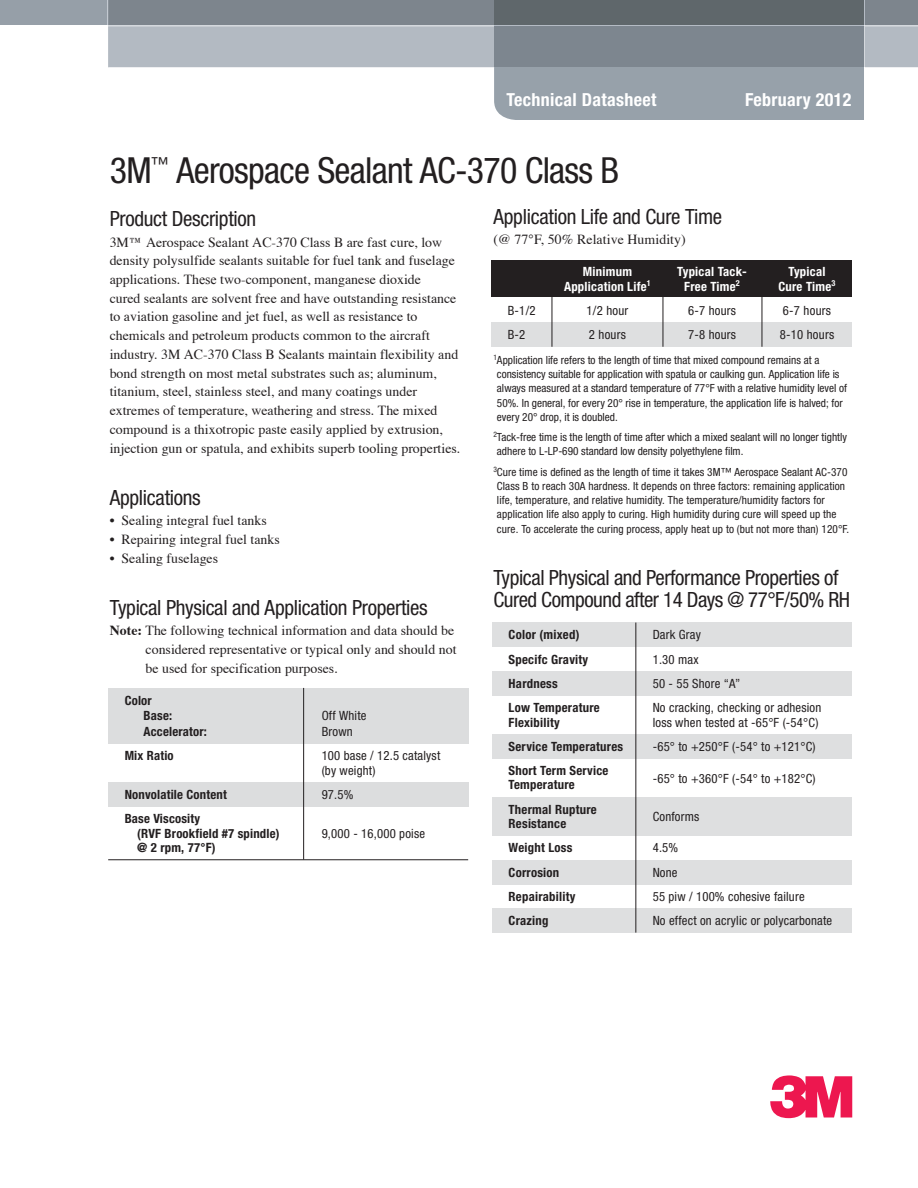
<style>
.page{position:relative;width:918px;height:1188px;background:#fff}
.page>*{position:absolute;margin:0;border:0;box-sizing:border-box;transform-origin:0 0}
.t1{font:60px "Logo 3 M Font";color:#ed174f}
.t2{font:condensed 36px "Helvetica Neue";letter-spacing:-.02em;color:#231f20}
.t3{font:condensed 21px/22.5px "Helvetica Neue";letter-spacing:-.015em;color:#231f20}
.t4{font:700 condensed 18px "Helvetica Neue";letter-spacing:.02em;color:#fff}
.t5{font:13.8px/18.8px "Times";color:#231f20}
.t6{font:condensed 12.75px/14.2px "Helvetica Neue";letter-spacing:.015em;color:#231f20}
.t7{font:700 condensed 12.75px/24.3px "Helvetica Neue";letter-spacing:.02em;color:#231f20}
.t8{font:700 condensed 12.75px "Helvetica Neue";letter-spacing:.02em;color:#fff}
.t9{font:700 condensed 12.75px "Helvetica Neue";color:#231f20}
.t10{font:condensed 11.25px/14.2px "Helvetica Neue";color:#231f20}
.s1{font-family:"Times New Roman"}
.s2{font-weight:700}
</style>
<div class="page">
<div style="left:492px;top:671px;width:360px;height:25px;background:#dedfe0"></div>
<div style="left:492px;top:734px;width:360px;height:25px;background:#dedfe0"></div>
<div style="left:492px;top:797px;width:360px;height:39px;background:#dedfe0"></div>
<div style="left:492px;top:860px;width:360px;height:24px;background:#dedfe0"></div>
<div style="left:492px;top:909px;width:360px;height:24px;background:#dedfe0"></div>
<div style="left:492px;top:623px;width:360px;height:24px;background:#dedfe0"></div>
<div style="left:494px;top:67px;width:370px;height:53px;background:#97a1aa"></div>
<svg style="left:0;top:0;width:918px;height:67px;background:#949ba2"></svg>
<div style="left:108px;top:688px;width:360px;height:55px;background:#dcddde"></div>
<div style="left:108px;top:782px;width:360px;height:24px;background:#dcddde"></div>
<hr style="left:108px;top:859px;width:360px;height:1px;background:#231f20">
<hr style="left:303px;top:688px;width:1px;height:172px;background:#231f20">
<hr style="left:635px;top:623px;width:1px;height:310px;background:#231f20">
<div style="left:492px;top:323px;width:360px;height:24px;background:#dedfe0"></div>
<div style="left:492px;top:260px;width:360px;height:36px;background:#231f20"></div>
<hr style="left:552px;top:295px;width:1px;height:52px;background:#231f20">
<hr style="left:663px;top:295px;width:1px;height:52px;background:#231f20">
<hr style="left:762px;top:295px;width:1px;height:52px;background:#231f20">
<h3 class="t4" style="left:506px;top:93px;width:152px">Technical Datasheet</h3>
<h3 class="t4" style="left:745px;top:93px;width:108px">February 2012</h3>
<h2 class="t2" style="left:110px;top:157px;width:511px">3M<sup>™</sup> Aerospace Sealant AC-370 Class B</h2>
<h3 class="t3" style="left:110px;top:209px;width:148px">Product Description</h3>
<p class="t5" style="left:110px;top:234px;width:352px">3M™ Aerospace Sealant AC-370 Class B are fast cure, low density polysulfide sealants suitable for fuel tank and fuselage applications. Th<span class="s1">ese</span> two-component, manganese dioxide<br>cured sealants are solvent free and have outstanding resistance to aviation gasoline and jet fuel, as well as resistance to chemicals and petroleum products common to the aircraft industry. 3M AC-370 Class B Sealants maintain flexibility and bond strength on most metal substrates such as; aluminum, titanium, steel, stainless steel, and many coatings under extremes of temperature, weathering and stress. The mixed compound is a thixotropic paste easily applied by extrusion, injection gun or spatula, and exhibits superb tooling properties.</p>
<h3 class="t3" style="left:110px;top:488px;width:93px">Applications</h3>
<p class="t5" style="left:110px;top:512px;width:159px">• Sealing integral fuel tanks</p>
<p class="t5" style="left:110px;top:531px;width:172px">• Repairing integral fuel tanks</p>
<p class="t5" style="left:110px;top:550px;width:110px">• Sealing fuselages</p>
<h3 class="t3" style="left:494px;top:207px;width:230px">Application Life and Cure Time</h3>
<p class="t5" style="left:494px;top:232px;width:194px">(@ 77°F, 50% Relative Humidity)</p>
<p class="t8" style="left:583px;top:267px;width:51px">Minimum</p>
<p class="t8" style="left:677px;top:267px;width:71px">Typical Tack-</p>
<p class="t8" style="left:788px;top:267px;width:39px">Typical</p>
<p class="t8" style="left:564px;top:281px;width:88px">Application Life<sup>1</sup></p>
<p class="t8" style="left:684px;top:281px;width:57px">Free Time<sup>2</sup></p>
<p class="t8" style="left:778px;top:281px;width:59px">Cure Time<sup>3</sup></p>
<p class="t6" style="left:508px;top:304px;width:29px">B-1/2</p>
<p class="t6" style="left:587px;top:304px;width:43px">1/2 hour</p>
<p class="t6" style="left:688px;top:304px;width:50px">6-7 hours</p>
<p class="t6" style="left:783px;top:304px;width:50px">6-7 hours</p>
<p class="t6" style="left:508px;top:329px;width:19px">B-2</p>
<p class="t6" style="left:589px;top:329px;width:39px">2 hours</p>
<p class="t6" style="left:688px;top:329px;width:50px">7-8 hours</p>
<p class="t6" style="left:780px;top:329px;width:56px">8-10 hours</p>
<p class="t10" style="left:497px;top:354px;width:352px;text-indent:-4px"><sup>1</sup>Application life refers to the length of time that mixed compound remains at a consistency suitable for application with spatula or caulking gun. Application life is always measured at a standard temperature of 77°F with a relative humidity level of 50%. In general, for every 20° rise in temperature, the application life is halved; for every 20° drop, it is doubled.</p>
<p class="t10" style="left:497px;top:431px;width:352px;text-indent:-4px"><sup>2</sup>Tack-free time is the length of time after which a mixed sealant will no longer tightly adhere to L-LP-690 standard low density polyethylene film.</p>
<p class="t10" style="left:497px;top:465px;width:354px;text-indent:-4px"><sup>3</sup>Cure time is defined as the length of time it takes 3M™ Aerospace Sealant AC-370<br>Class B to reach 30A hardness. It depends on three factors: remaining application life, temperature, and relative humidity. The temperature/humidity factors for application life also apply to curing. High humidity during cure will speed up the cure. To accelerate the curing process, apply heat up to (but not more than) 120°F.</p>
<h3 class="t3" style="left:110px;top:598px;width:320px">Typical Physical and Application Properties</h3>
<p class="t5" style="left:146px;top:622px;width:312px;text-indent:-36px"><span class="s2">Note:</span> The following technical information and data should be considered representative or typical only and should not be used for specification purposes.</p>
<p class="t7" style="left:144px;top:693px;width:30px;line-height:15.8px;text-indent:-19px">Color<br>Base:</p>
<p class="t6" style="left:322px;top:710px;width:46px">Off White</p>
<p class="t7" style="left:144px;top:720px;width:65px">Accelerator:</p>
<p class="t6" style="left:322px;top:725px;width:33px">Brown</p>
<p class="t7" style="left:125px;top:745px;width:51px">Mix Ratio</p>
<p class="t6" style="left:322px;top:750px;width:120px">100 base / 12.5 catalyst (by weight)</p>
<p class="t7" style="left:125px;top:783px;width:104px">Nonvolatile Content</p>
<p class="t6" style="left:322px;top:788px;width:33px">97.5%</p>
<p class="t7" style="left:137px;top:813px;width:144px;line-height:14.2px;text-indent:-13px">Base Viscosity<br>(RVF Brookfield #7 spindle)</p>
<p class="t6" style="left:322px;top:827px;width:105px">9,000 - 16,000 poise</p>
<p class="t9" style="left:137px;top:840px;width:80px">@ 2 rpm, 77°F)</p>
<h3 class="t3" style="left:493px;top:568px;width:358px">Typical Physical and Performance Properties of<br>Cured Compound after 14 Days @ 77°F/50% RH</h3>
<p class="t7" style="left:509px;top:624px;width:72px">Color (mixed)</p>
<p class="t6" style="left:653px;top:629px;width:50px">Dark Gray</p>
<p class="t7" style="left:509px;top:648px;width:81px">Specifc Gravity</p>
<p class="t6" style="left:653px;top:653px;width:47px">1.30 max</p>
<p class="t7" style="left:509px;top:672px;width:51px">Hardness</p>
<p class="t6" style="left:653px;top:677px;width:89px">50 - 55 Shore “A”</p>
<p class="t7" style="left:509px;top:697px;width:93px">Low Temperature</p>
<p class="t6" style="left:653px;top:702px;width:170px">No cracking, checking or adhesion</p>
<p class="t7" style="left:509px;top:711px;width:53px">Flexibility</p>
<p class="t6" style="left:653px;top:716px;width:167px">loss when tested at -65°F (-54°C)</p>
<p class="t7" style="left:509px;top:735px;width:116px">Service Temperatures</p>
<p class="t6" style="left:653px;top:740px;width:164px">-65° to +250°F (-54° to +121°C)</p>
<p class="t7" style="left:509px;top:760px;width:101px">Short Term Service</p>
<p class="t6" style="left:653px;top:772px;width:164px">-65° to +360°F (-54° to +182°C)</p>
<p class="t7" style="left:509px;top:774px;width:90px">Temperature<br>Thermal Rupture</p>
<p class="t6" style="left:653px;top:811px;width:48px">Conforms</p>
<p class="t7" style="left:509px;top:812px;width:65px">Resistance<br>Weight Loss</p>
<p class="t6" style="left:653px;top:842px;width:27px">4.5%</p>
<p class="t7" style="left:509px;top:861px;width:52px">Corrosion</p>
<p class="t6" style="left:653px;top:866px;width:26px">None</p>
<p class="t7" style="left:509px;top:885px;width:68px">Repairability</p>
<p class="t6" style="left:653px;top:890px;width:153px">55 piw / 100% cohesive failure</p>
<p class="t7" style="left:509px;top:910px;width:41px">Crazing</p>
<p class="t6" style="left:653px;top:915px;width:181px">No effect on acrylic or polycarbonate</p>
<h1 class="t1" style="left:770px;top:1068px;width:97px">3</h1>
</div>
